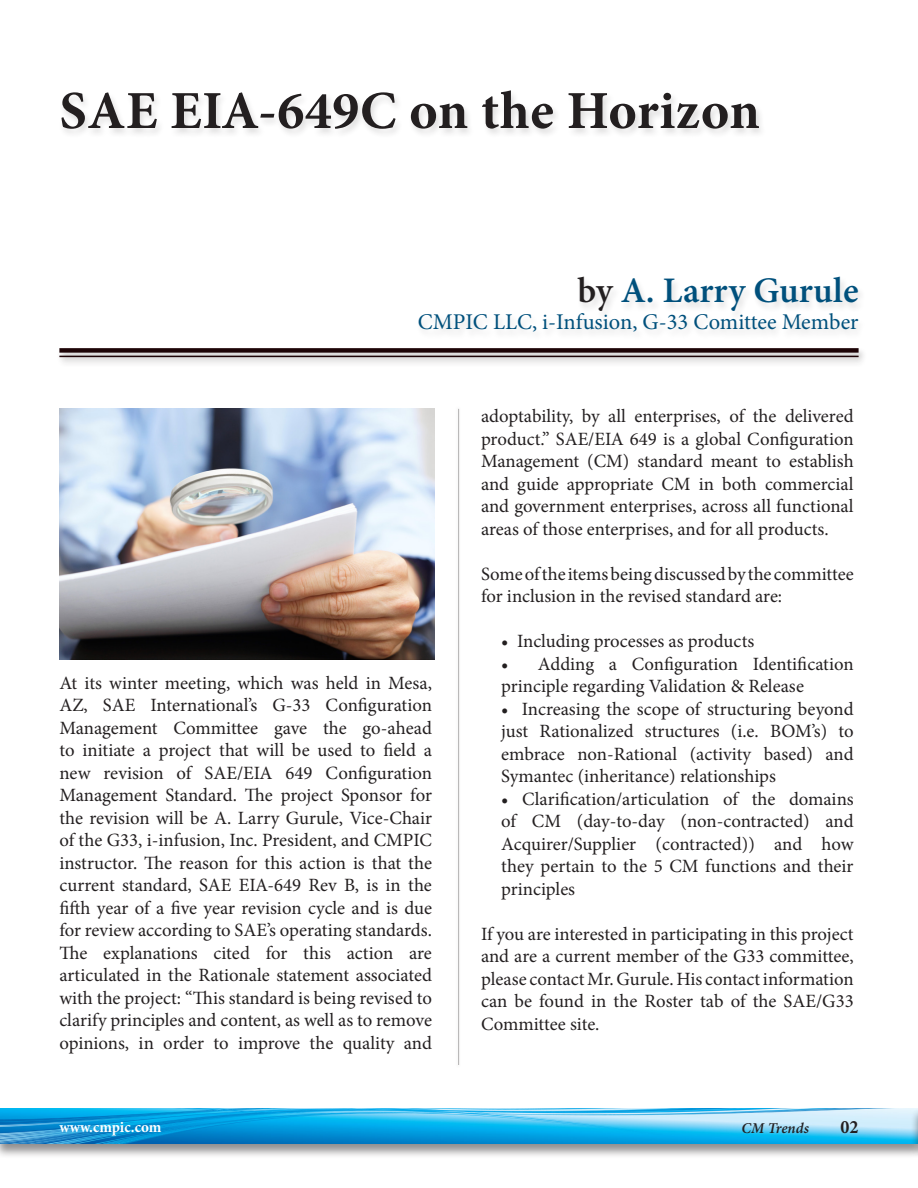
<style>
.page{position:relative;width:918px;height:1188px;background:#fff}
.page>*{position:absolute;margin:0;border:0;box-sizing:border-box;transform-origin:0 0}
.t1{font:700 53.55px "Minion Pro";letter-spacing:.01em;color:#231f20}
.t2{font:600 36px "Minion Pro";color:#00507c}
.t3{font:22.5px "Minion Pro";color:#00507c}
.t4{font:700 18.9px "Minion Pro";color:#231f20;scale:.95 1}
.t5{font:18.75px/22.5px "Minion Pro";color:#231f20;text-align:justify}
.t6{font:700 15.45px "Minion Pro";color:#fff}
.t7{font:italic 600 15px "Minion Pro";letter-spacing:-.005em;color:#231f20}
.s1{color:#231f20}
</style>
<div class="page">
<div style="left:0;top:1107px;width:918px;height:52px;background:#231f20;opacity:.5"></div>
<img style="left:0;top:1108px;width:910px;height:36px">
<div style="left:58px;top:89px;width:709px;height:50px;background:#231f20;opacity:.15"></div>
<hr style="left:458px;top:409px;width:1px;height:656px;background:#231f20">
<div style="left:56px;top:347px;width:811px;height:21px;background:#231f20;opacity:.3"></div>
<div style="left:59px;top:348px;width:800px;height:5px;background:#1d0407"></div>
<hr style="left:59px;top:356px;width:800px;height:1px;background:#1d0407">
<div style="left:910px;top:1107px;width:8px;height:52px;background:#231f20;opacity:.5"></div>
<img style="left:59px;top:409px;width:375px;height:250px">
<h1 class="t1" style="left:59px;top:73px;width:702px">SAE EIA-649C on the Horizon</h1>
<h2 class="t2" style="left:578px;top:266px;width:283px"><span class="s1">by</span> A. Larry Gurule</h2>
<p class="t3" style="left:418px;top:307px;width:442px">CMPIC LLC, i-Infusion, G-33 Comittee Member</p>
<p class="t5" style="left:59px;top:671px;width:374px">At its winter meeting, which was held in Mesa, AZ, SAE International’s G-33 Configuration Management Committee gave the go-ahead to initiate a project that will be used to field a new revision of SAE/EIA 649 Configuration Management Standard. The project Sponsor for the revision will be A. Larry Gurule, Vice-Chair of the G33, i-infusion, Inc. President, and CMPIC instructor. The reason for this action is that the current standard, SAE EIA-649 Rev B, is in the fifth year of a five year revision cycle and is due for review according to SAE’s operating standards.<br>The explanations cited for this action are articulated in the Rationale statement associated with the project: “This standard is being revised to clarify principles and content, as well as to remove opinions, in order to improve the quality and</p>
<p class="t5" style="left:481px;top:405px;width:374px">adoptability, by all enterprises, of the delivered product.” SAE/EIA 649 is a global Configuration Management (CM) standard meant to establish and guide appropriate CM in both commercial and government enterprises, across all functional areas of those enterprises, and for all products.</p>
<p class="t5" style="left:481px;top:563px;width:374px">Some of the items being discussed by the committee for inclusion in the revised standard are:</p>
<p class="t5" style="left:501px;top:630px;width:254px">• Including processes as products</p>
<p class="t5" style="left:501px;top:653px;width:354px">• Adding a Configuration Identification principle regarding Validation &amp; Release</p>
<p class="t5" style="left:501px;top:698px;width:354px">• Increasing the scope of structuring beyond just Rationalized structures (i.e. BOM’s) to embrace non-Rational (activity based) and Symantec (inheritance) relationships</p>
<p class="t5" style="left:501px;top:788px;width:354px">• Clarification/articulation of the domains of CM (day-to-day (non-contracted) and Acquirer/Supplier (contracted)) and how they pertain to the 5 CM functions and their principles</p>
<p class="t5" style="left:481px;top:923px;width:374px">If you are interested in participating in this project and are a current member of the G33 committee, please contact Mr. Gurule. His contact information can be found in the Roster tab of the SAE/G33<br>Committee site.</p>
<p class="t6" style="left:59px;top:1116px;width:104px">www.cmpic.com</p>
<p class="t7" style="left:742px;top:1117px;width:69px">CM Trends</p>
<p class="t4" style="left:841px;top:1113px;width:20px">02</p>
</div>
